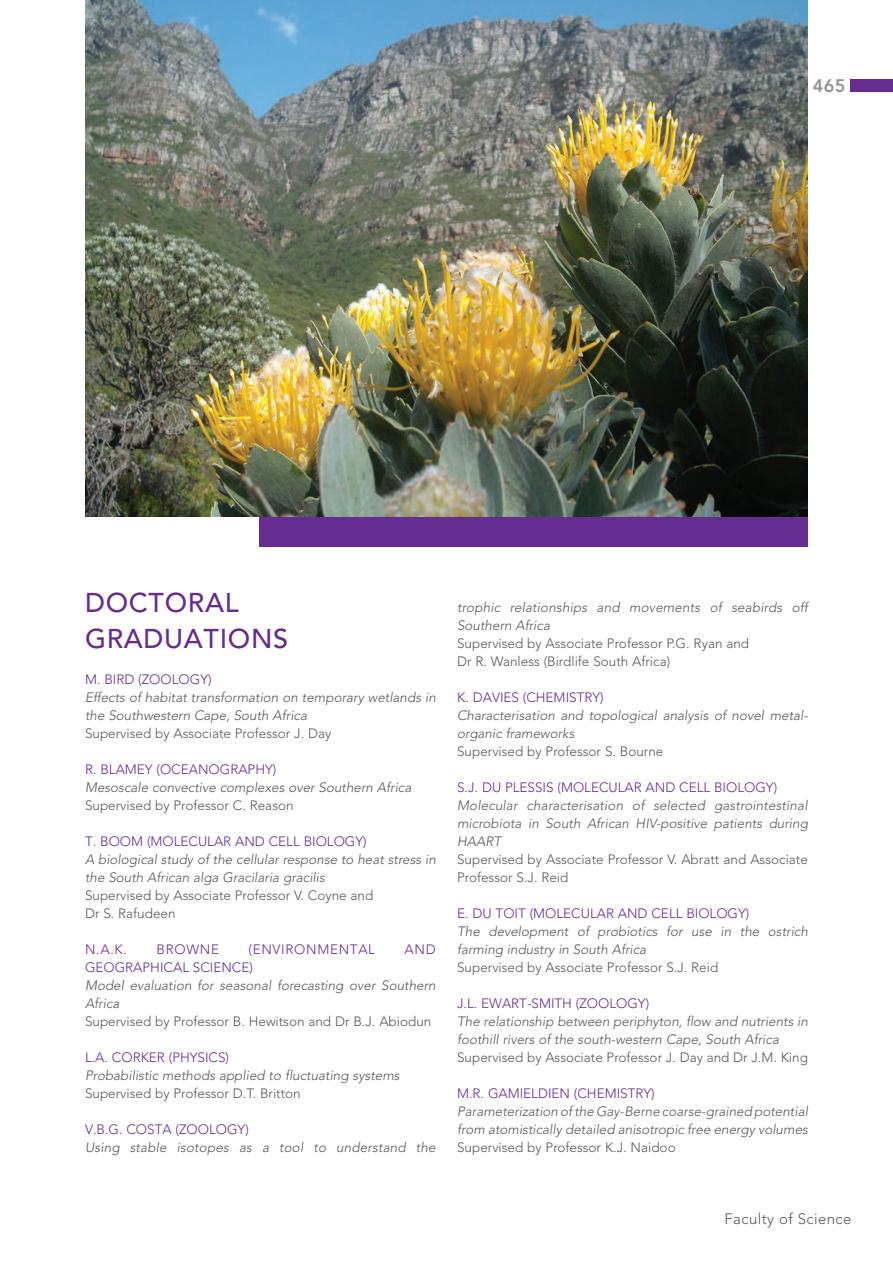
<style>
.page{position:relative;width:893px;height:1263px;background:#fff}
.page>*{position:absolute;margin:0;border:0;box-sizing:border-box;transform-origin:0 0}
.t1{font:500 27px/36px "Avenir LT Std";letter-spacing:.025em;color:#652d91}
.t2{font:800 18px "Avenir LT Std";color:#939598}
.t3{font:300 15px "Avenir LT Std";letter-spacing:.025em;color:#57585a}
.t4{font:italic 300 13.5px/18px "Avenir LT Std";color:#57585a}
.t5{font:300 13.5px/18px "Avenir LT Std";color:#57585a}
.t6{font:300 13.5px "Avenir LT Std";color:#652d91}
</style>
<div class="page">
<div style="left:850px;top:79px;width:43px;height:13px;background:#652d91"></div>
<img style="left:85px;top:0;width:723px;height:517px">
<div style="left:260px;top:517px;width:548px;height:29px;background:#652d91"></div>
<h2 class="t2" style="left:813px;top:75px;width:34px">465</h2>
<h1 class="t1" style="left:85px;top:585px;width:205px">DOCTORAL<br>GRADUATIONS</h1>
<p class="t6" style="left:85px;top:671px;width:36px">M. Bird</p>
<p class="t6" style="left:138px;top:671px;width:22px">(Zoology</p>
<p class="t6" style="left:208px;top:671px;width:5px">)</p>
<p class="t4" style="left:85px;top:689px;width:352px">Effects of habitat transformation on temporary wetlands in the Southwestern Cape, South Africa</p>
<p class="t5" style="left:85px;top:724px;width:248px">Supervised by Associate Professor J. Day</p>
<p class="t6" style="left:85px;top:761px;width:34px">R. Blamey</p>
<p class="t6" style="left:157px;top:761px;width:25px">(Oceanography</p>
<p class="t6" style="left:273px;top:761px;width:5px">)</p>
<p class="t4" style="left:85px;top:779px;width:328px">Mesoscale convective complexes over Southern Africa</p>
<p class="t5" style="left:85px;top:796px;width:210px">Supervised by Professor C. Reason</p>
<p class="t6" style="left:85px;top:833px;width:36px">T. Boom</p>
<p class="t6" style="left:147px;top:833px;width:25px">(Molecular</p>
<p class="t6" style="left:235px;top:833px;width:11px">and</p>
<p class="t6" style="left:269px;top:833px;width:18px">Cell</p>
<p class="t6" style="left:304px;top:833px;width:18px">Biology</p>
<p class="t6" style="left:363px;top:833px;width:5px">)</p>
<p class="t4" style="left:85px;top:851px;width:352px">A biological study of the cellular response to heat stress in the South African alga Gracilaria gracilis</p>
<p class="t5" style="left:85px;top:886px;width:290px">Supervised by Associate Professor V. Coyne and<br>Dr S. Rafudeen</p>
<p class="t6" style="left:85px;top:941px;width:43px">N.A.K.</p>
<p class="t6" style="left:157px;top:941px;width:21px">Browne</p>
<p class="t6" style="left:249px;top:941px;width:24px">(Environmental</p>
<p class="t6" style="left:405px;top:941px;width:12px">and</p>
<p class="t6" style="left:85px;top:959px;width:20px">Geographical</p>
<p class="t6" style="left:193px;top:959px;width:17px">Science</p>
<p class="t6" style="left:249px;top:959px;width:5px">)</p>
<p class="t4" style="left:85px;top:977px;width:352px">Model evaluation for seasonal forecasting over Southern<br>Africa</p>
<p class="t5" style="left:85px;top:1012px;width:348px">Supervised by Professor B. Hewitson and Dr B.J. Abiodun</p>
<p class="t6" style="left:85px;top:1049px;width:46px">L.A. Corker</p>
<p class="t6" style="left:169px;top:1049px;width:20px">(Physics</p>
<p class="t6" style="left:226px;top:1049px;width:5px">)</p>
<p class="t4" style="left:85px;top:1067px;width:316px">Probabilistic methods applied to fluctuating systems</p>
<p class="t5" style="left:85px;top:1084px;width:217px">Supervised by Professor D.T. Britton</p>
<p class="t6" style="left:85px;top:1121px;width:61px">V.B.G. Costa</p>
<p class="t6" style="left:176px;top:1121px;width:22px">(Zoology</p>
<p class="t6" style="left:245px;top:1121px;width:5px">)</p>
<p class="t4" style="left:85px;top:1139px;width:352px">Using stable isotopes as a tool to understand the</p>
<p class="t4" style="left:457px;top:599px;width:352px">trophic relationships and movements of seabirds off<br>Southern Africa</p>
<p class="t5" style="left:457px;top:634px;width:294px">Supervised by Associate Professor P.G. Ryan and<br>Dr R. Wanless (Birdlife South Africa)</p>
<p class="t6" style="left:457px;top:689px;width:34px">K. Davies</p>
<p class="t6" style="left:523px;top:689px;width:22px">(Chemistry</p>
<p class="t6" style="left:600px;top:689px;width:5px">)</p>
<p class="t4" style="left:457px;top:707px;width:352px">Characterisation and topological analysis of novel metal&shy;organic frameworks</p>
<p class="t5" style="left:457px;top:742px;width:208px">Supervised by Professor S. Bourne</p>
<p class="t6" style="left:457px;top:779px;width:64px">S.J. du Plessis</p>
<p class="t6" style="left:557px;top:779px;width:25px">(Molecular</p>
<p class="t6" style="left:646px;top:779px;width:11px">and</p>
<p class="t6" style="left:679px;top:779px;width:18px">Cell</p>
<p class="t6" style="left:714px;top:779px;width:18px">Biology</p>
<p class="t6" style="left:774px;top:779px;width:5px">)</p>
<p class="t4" style="left:457px;top:797px;width:352px;text-align:justify">Molecular characterisation of selected gastrointestinal microbiota in South African HIV-positive patients during HAART</p>
<p class="t5" style="left:457px;top:850px;width:352px">Supervised by Associate Professor V. Abratt and Associate<br>Professor S.J. Reid</p>
<p class="t6" style="left:457px;top:905px;width:55px">E. du Toit</p>
<p class="t6" style="left:530px;top:905px;width:25px">(Molecular</p>
<p class="t6" style="left:618px;top:905px;width:11px">and</p>
<p class="t6" style="left:651px;top:905px;width:18px">Cell</p>
<p class="t6" style="left:686px;top:905px;width:18px">Biology</p>
<p class="t6" style="left:746px;top:905px;width:5px">)</p>
<p class="t4" style="left:457px;top:922px;width:352px">The development of probiotics for use in the ostrich farming industry in South Africa</p>
<p class="t5" style="left:457px;top:958px;width:263px">Supervised by Associate Professor S.J. Reid</p>
<p class="t6" style="left:457px;top:995px;width:43px">J.L. Ewart</p>
<p class="t6" style="left:527px;top:995px;width:21px">-Smith</p>
<p class="t6" style="left:576px;top:995px;width:22px">(Zoology</p>
<p class="t6" style="left:646px;top:995px;width:5px">)</p>
<p class="t4" style="left:457px;top:1012px;width:352px">The relationship between periphyton, flow and nutrients in foothill rivers of the south-western Cape, South Africa</p>
<p class="t5" style="left:457px;top:1048px;width:352px">Supervised by Associate Professor J. Day and Dr J.M. King</p>
<p class="t6" style="left:457px;top:1085px;width:51px">M.R. Gamieldien</p>
<p class="t6" style="left:574px;top:1085px;width:22px">(Chemistry</p>
<p class="t6" style="left:651px;top:1085px;width:5px">)</p>
<p class="t4" style="left:457px;top:1102px;width:352px">Parameterization of the Gay-Berne coarse-grained potential from atomistically detailed anisotropic free energy volumes</p>
<p class="t5" style="left:457px;top:1138px;width:220px">Supervised by Professor K.J. Naidoo</p>
<p class="t3" style="left:725px;top:1210px;width:128px">Faculty of Science</p>
</div>
